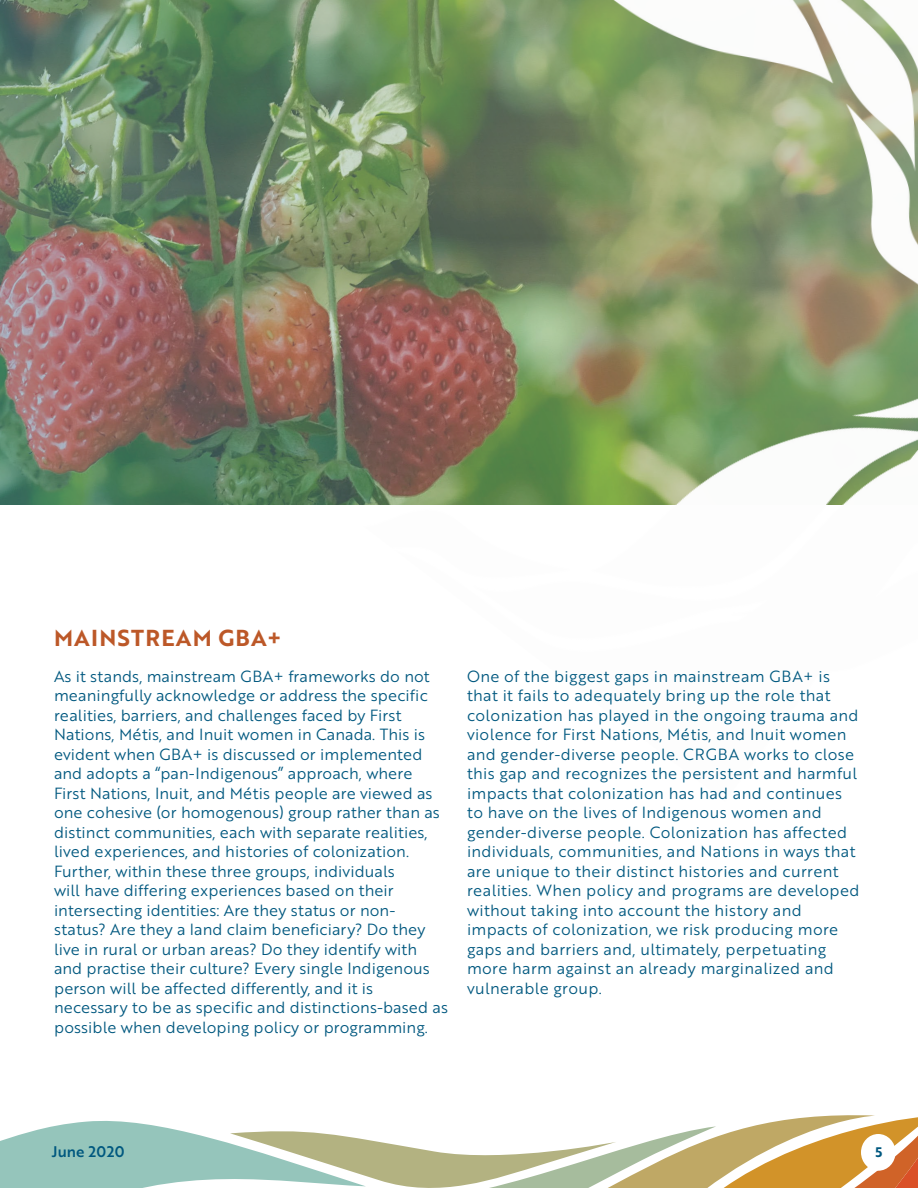
<style>
.page{position:relative;width:918px;height:1188px;background:#fff}
.page>*{position:absolute;margin:0;border:0;box-sizing:border-box;transform-origin:0 0}
.t1{font:22.5px "Brother 1816 Bold";letter-spacing:.055em;color:#bc5828}
.t2{font:15.75px/19.5px "Brother 1816 Book";letter-spacing:.02em;color:#00587f}
.t3{font:15px "Brother 1816 Medium";letter-spacing:.01em;color:#00587f}
.t4{font:13.5px "Brother 1816 Bold";color:#00587f}
</style>
<div class="page">
<svg style="left:0;top:1116px;width:918px;height:72px"></svg>
<div style="left:861px;top:1134px;width:35px;height:37px;background:#fff;border-radius:50%"></div>
<img style="left:0;top:0;width:918px;height:505px">
<h1 class="t1" style="left:54px;top:621px;width:229px">MAINSTREAM GBA+</h1>
<p class="t2" style="left:54px;top:666px;width:395px">As it stands, mainstream GBA+ frameworks do not meaningfully acknowledge or address the specific realities, barriers, and challenges faced by First Nations, Métis, and Inuit women in Canada. This is evident when GBA+ is discussed or implemented and adopts a “pan-Indigenous” approach, where<br>First Nations, Inuit, and Métis people are viewed as one cohesive (or homogenous) group rather than as distinct communities, each with separate realities, lived experiences, and histories of colonization.<br>Further, within these three groups, individuals<br>will have differing experiences based on their intersecting identities: Are they status or non&shy;status? Are they a land claim beneficiary? Do they live in rural or urban areas? Do they identify with and practise their culture? Every single Indigenous person will be affected differently, and it is necessary to be as specific and distinctions-based as possible when developing policy or programming.</p>
<p class="t2" style="left:467px;top:666px;width:394px">One of the biggest gaps in mainstream GBA+ is that it fails to adequately bring up the role that colonization has played in the ongoing trauma and violence for First Nations, Métis, and Inuit women and gender-diverse people. CRGBA works to close this gap and recognizes the persistent and harmful impacts that colonization has had and continues to have on the lives of Indigenous women and gender-diverse people. Colonization has affected individuals, communities, and Nations in ways that are unique to their distinct histories and current realities. When policy and programs are developed without taking into account the history and impacts of colonization, we risk producing more gaps and barriers and, ultimately, perpetuating more harm against an already marginalized and vulnerable group.</p>
<p class="t3" style="left:52px;top:1141px;width:74px">June 2020</p>
<p class="t4" style="left:875px;top:1142px;width:8px">5</p>
</div>
